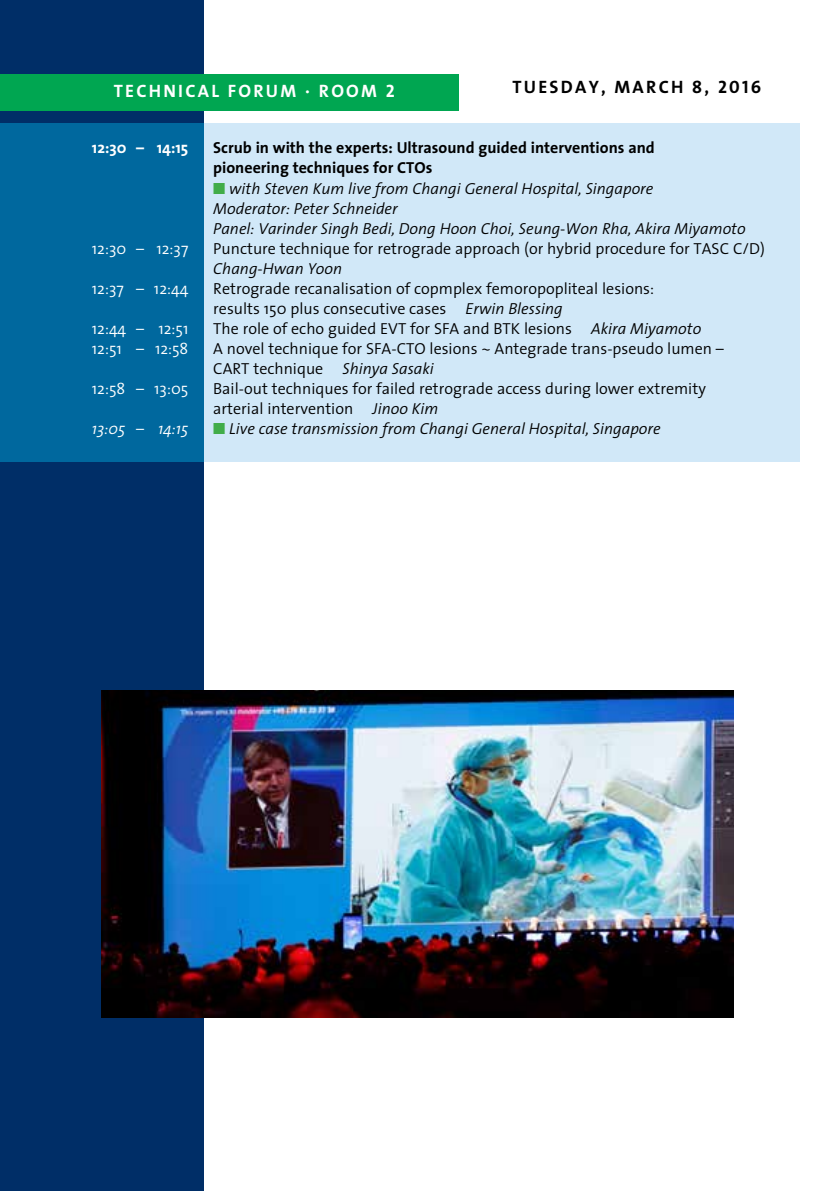
<style>
.page{position:relative;width:840px;height:1191px;background:#fff}
.page>*{position:absolute;margin:0;border:0;box-sizing:border-box;transform-origin:0 0}
.t1{font:18px "The Sans Bold Caps";letter-spacing:.125em;color:#fff}
.t2{font:18px "The Sans Bold Caps";letter-spacing:.125em;color:#000}
.t3{font:300 16px/20px "The Sans";color:#000}
.t4{font:italic 300 16px/20px "The Sans";color:#000}
.t5{font:700 16px/20px "The Sans";color:#000}
.t6{font:300 16px "The Sans";color:#fff}
.t7{font:700 16px "The Sans";color:#fff}
.t8{font:italic 300 16px "The Sans";color:#fff}
.s1{color:#41ad49}
.s2{font-style:italic}
</style>
<div class="page">
<div style="left:0;top:0;width:204px;height:1191px;background:#002e67"></div>
<div style="left:0;top:74px;width:458px;height:36px;background:#00a651"></div>
<div style="left:204px;top:123px;width:595px;height:339px;background:#d1e8f8"></div>
<div style="left:0;top:123px;width:204px;height:339px;background:#00689e"></div>
<img style="left:102px;top:691px;width:631px;height:326px">
<p class="t1" style="left:114px;top:75px;width:282px">TECHNICAL FORUM · ROOM 2</p>
<p class="t2" style="left:512px;top:72px;width:250px">TUESDAY, MARCH 8, 2016</p>
<p class="t7" style="left:92px;top:134px;width:98px">12:30 – 14:15</p>
<p class="t5" style="left:213px;top:137px;width:443px">Scrub in with the experts: Ultrasound guided interventions and pioneering techniques for CTOs</p>
<p class="t4" style="left:213px;top:178px;width:533px"><span class="s1">■</span> with Steven Kum live from Changi General Hospital, Singapore<br>Moderator: Peter Schneider<br>Panel: Varinder Singh Bedi, Dong Hoon Choi, Seung-Won Rha, Akira Miyamoto</p>
<p class="t6" style="left:92px;top:235px;width:98px">12:30 – 12:37</p>
<p class="t3" style="left:213px;top:238px;width:553px">Puncture technique for retrograde approach (or hybrid procedure for TASC C/D)</p>
<p class="t4" style="left:213px;top:258px;width:130px">Chang-Hwan Yoon</p>
<p class="t6" style="left:92px;top:275px;width:98px">12:37 – 12:44</p>
<p class="t3" style="left:213px;top:278px;width:442px">Retrograde recanalisation of copmplex femoropopliteal lesions: results 150 plus consecutive cases <span class="s2">Erwin Blessing</span></p>
<p class="t6" style="left:92px;top:315px;width:98px">12:44 – 12:51</p>
<p class="t3" style="left:213px;top:318px;width:489px">The role of echo guided EVT for SFA and BTK lesions <span class="s2">Akira Miyamoto</span></p>
<p class="t6" style="left:92px;top:335px;width:98px">12:51 – 12:58</p>
<p class="t3" style="left:213px;top:338px;width:512px">A novel technique for SFA-CTO lesions ~ Antegrade trans-pseudo lumen –<br>CART technique <span class="s2">Shinya Sasaki</span></p>
<p class="t6" style="left:92px;top:375px;width:98px">12:58 – 13:05</p>
<p class="t3" style="left:213px;top:378px;width:494px">Bail-out techniques for failed retrograde access during lower extremity arterial intervention <span class="s2">Jinoo Kim</span></p>
<p class="t8" style="left:92px;top:415px;width:98px">13:05 – 14:15</p>
<p class="t4" style="left:213px;top:418px;width:448px"><span class="s1">■</span> Live case transmission from Changi General Hospital, Singapore</p>
</div>
